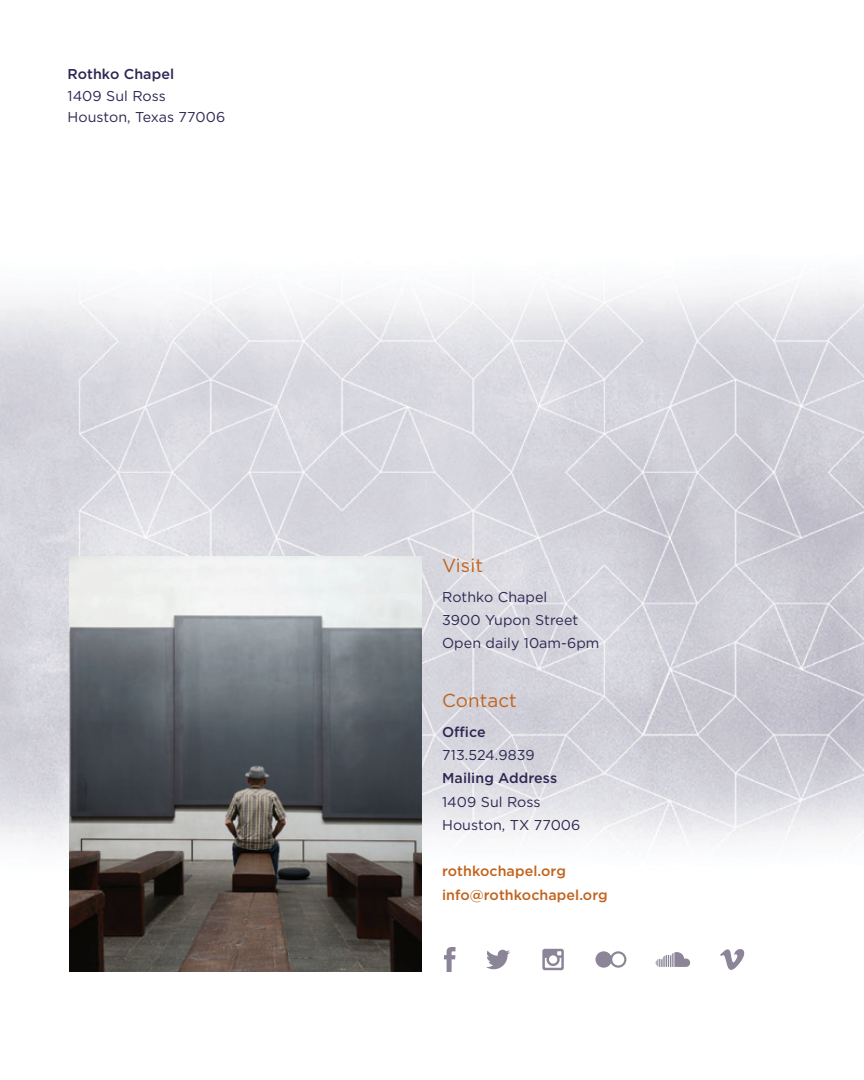
<style>
.page{position:relative;width:864px;height:1080px;background:#fff}
.page>*{position:absolute;margin:0;border:0;box-sizing:border-box;transform-origin:0 0}
.t1{font:18.75px "Gotham";letter-spacing:.005em;color:#c2621c}
.t2{font:14.25px/23.2px "Gotham";letter-spacing:.005em;color:#2e2652}
.t3{font:500 14.25px "Gotham";letter-spacing:.005em;color:#c2621c}
.t4{font:500 14.25px "Gotham";letter-spacing:.005em;color:#2e2652}
.s1{font-weight:500}
</style>
<div class="page">
<img style="left:0;top:282px;width:864px;height:563px">
<svg style="left:444px;top:947px;width:11px;height:25px"></svg>
<svg style="left:542px;top:949px;width:22px;height:21px"></svg>
<svg style="left:486px;top:950px;width:24px;height:19px"></svg>
<svg style="left:720px;top:949px;width:24px;height:21px"></svg>
<svg style="left:656px;top:952px;width:34px;height:15px"></svg>
<svg style="left:595px;top:951px;width:31px;height:17px"></svg>
<img style="left:69px;top:557px;width:353px;height:415px">
<p class="t4" style="left:68px;top:65px;width:108px">Rothko Chapel</p>
<p class="t2" style="left:68px;top:84px;width:100px">1409 Sul Ross</p>
<p class="t2" style="left:68px;top:105px;width:159px">Houston, Texas 77006</p>
<p class="t1" style="left:442px;top:553px;width:42px">Visit</p>
<p class="t2" style="left:442px;top:585px;width:107px">Rothko Chapel</p>
<p class="t2" style="left:442px;top:608px;width:138px">3900 Yupon Street</p>
<p class="t2" style="left:442px;top:631px;width:159px">Open daily 10am-6pm</p>
<p class="t1" style="left:442px;top:688px;width:76px">Contact</p>
<p class="t2" style="left:442px;top:720px;width:94px"><span class="s1">Office<br></span>713.524.9839</p>
<p class="t4" style="left:442px;top:769px;width:117px">Mailing Address</p>
<p class="t2" style="left:442px;top:790px;width:100px">1409 Sul Ross</p>
<p class="t2" style="left:442px;top:813px;width:140px">Houston, TX 77006</p>
<p class="t3" style="left:442px;top:862px;width:125px">rothkochapel.org</p>
<p class="t3" style="left:442px;top:885px;width:167px">info@rothkochapel.org</p>
</div>
